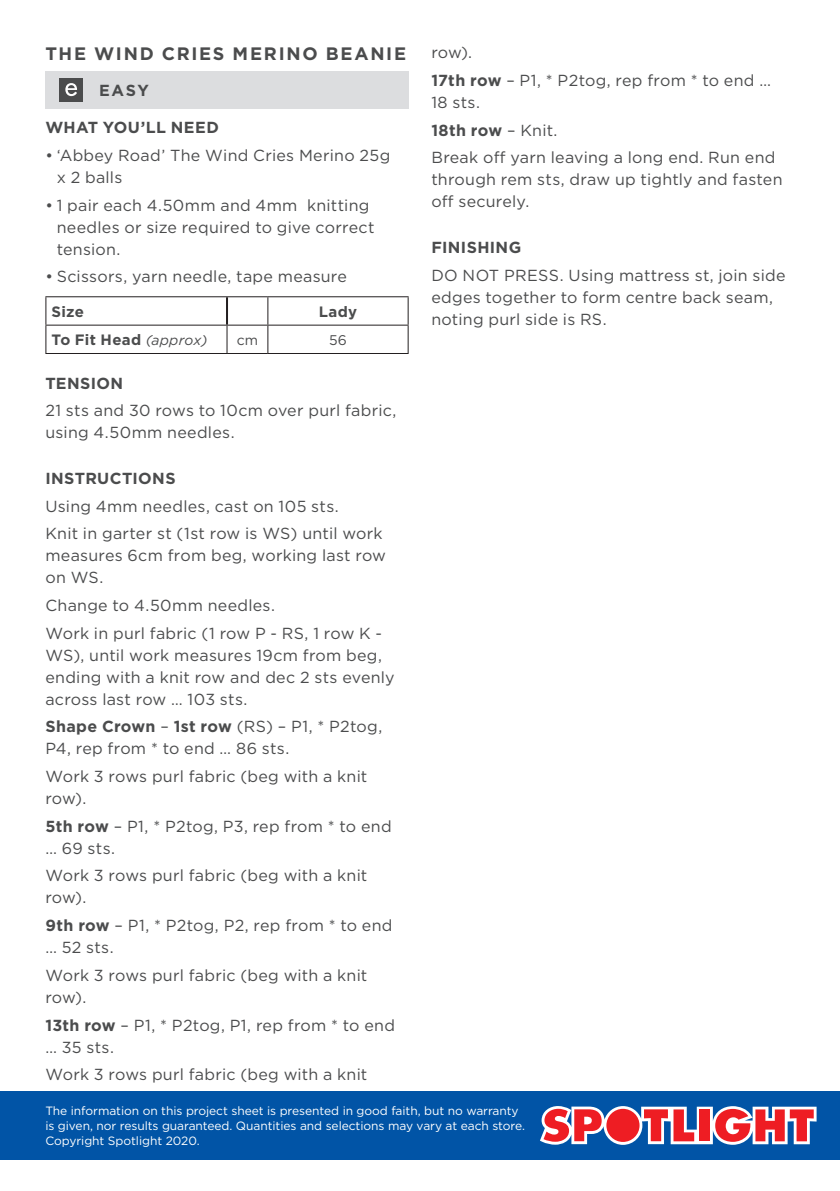
<style>
.page{position:relative;width:840px;height:1191px;background:#fff}
.page>*{position:absolute;margin:0;border:0;box-sizing:border-box;transform-origin:0 0}
.COPY{font:700 18px "Gotham";letter-spacing:.095em;color:#4b4c4d}
.COPY-2{font:16px/22px "Gotham";letter-spacing:.015em;color:#4b4c4d}
.COPY-3{font:700 16px "Gotham";letter-spacing:.025em;color:#4b4c4d}
.t1{font:700 15px "Gotham";letter-spacing:.02em;color:#4b4c4d}
.t2{font:14px "Gotham";color:#4b4c4d}
.t3{font:12px/15px "Gotham";letter-spacing:-.005em;color:#fff}
.s1{font-weight:400;font-style:italic;font-size:14px}
.s2{font-weight:700}
.s3{font-weight:400}
</style>
<div class="page">
<hr style="left:226px;top:297px;width:2px;height:28px;background:#231f20">
<hr style="left:45px;top:296px;width:182px;height:1px;background:#231f20">
<hr style="left:227px;top:296px;width:41px;height:1px;background:#231f20">
<hr style="left:268px;top:296px;width:140px;height:1px;background:#231f20">
<hr style="left:45px;top:325px;width:182px;height:1px;background:#231f20">
<svg style="left:45px;top:297px;width:1px;height:56px"></svg>
<hr style="left:227px;top:325px;width:41px;height:1px;background:#231f20">
<svg style="left:226px;top:326px;width:1px;height:27px"></svg>
<hr style="left:268px;top:325px;width:140px;height:1px;background:#231f20">
<svg style="left:267px;top:297px;width:1px;height:56px"></svg>
<svg style="left:407px;top:297px;width:1px;height:56px"></svg>
<hr style="left:45px;top:353px;width:182px;height:1px;background:#231f20">
<hr style="left:227px;top:353px;width:41px;height:1px;background:#231f20">
<hr style="left:268px;top:353px;width:140px;height:1px;background:#231f20">
<div style="left:45px;top:71px;width:363px;height:37px;background:#dcdddf"></div>
<div style="left:59px;top:78px;width:24px;height:23px;background:#4b4c4d"></div>
<svg style="left:65px;top:83px;width:12px;height:13px"></svg>
<div style="left:0;top:1090px;width:839px;height:69px;background:#0154a6"></div>
<svg style="left:540px;top:1106px;width:276px;height:38px;background:#c67183"></svg>
<p class="COPY" style="left:45px;top:41px;width:362px">THE WIND CRIES MERINO BEANIE</p>
<p class="COPY-3" style="left:99px;top:80px;width:51px">EASY</p>
<p class="COPY-3" style="left:45px;top:117px;width:175px">WHAT YOU’LL NEED</p>
<p class="COPY-2" style="left:57px;top:144px;width:335px;text-indent:-11px">• ‘Abbey Road’ The Wind Cries Merino 25g x 2 balls</p>
<p class="COPY-2" style="left:57px;top:193px;width:319px;text-indent:-11px">• 1 pair each 4.50mm and 4mm knitting needles or size required to give correct tension.</p>
<p class="COPY-2" style="left:45px;top:265px;width:303px">• Scissors, yarn needle, tape measure</p>
<p class="t1" style="left:52px;top:302px;width:34px">Size</p>
<p class="t1" style="left:318px;top:302px;width:40px">Lady</p>
<p class="t1" style="left:52px;top:330px;width:157px">To Fit Head <span class="s1">(approx)</span></p>
<p class="t2" style="left:236px;top:331px;width:23px">cm</p>
<p class="t2" style="left:329px;top:331px;width:19px">56</p>
<p class="COPY-3" style="left:45px;top:372px;width:79px">TENSION</p>
<p class="COPY-2" style="left:45px;top:399px;width:352px">21 sts and 30 rows to 10cm over purl fabric, using 4.50mm needles.</p>
<p class="COPY-3" style="left:45px;top:467px;width:132px">INSTRUCTIONS</p>
<p class="COPY-2" style="left:45px;top:494px;width:295px">Using 4mm needles, cast on 105 sts.</p>
<p class="COPY-2" style="left:45px;top:522px;width:342px">Knit in garter st (1st row is WS) until work measures 6cm from beg, working last row on WS.</p>
<p class="COPY-2" style="left:45px;top:594px;width:231px">Change to 4.50mm needles.</p>
<p class="COPY-2" style="left:45px;top:621px;width:350px">Work in purl fabric (1 row P - RS, 1 row K - WS), until work measures 19cm from beg, ending with a knit row and dec 2 sts evenly across last row … 103 sts.</p>
<p class="COPY-2" style="left:45px;top:715px;width:338px"><span class="s2">Shape Crown</span> – <span class="s2">1st row</span> (RS) – P1, * P2tog,<br>P4, rep from * to end … 86 sts.</p>
<p class="COPY-2" style="left:45px;top:765px;width:323px">Work 3 rows purl fabric (beg with a knit row).</p>
<p class="COPY-2" style="left:45px;top:814px;width:347px"><span class="s2">5th row</span> – P1, * P2tog, P3, rep from * to end … 69 sts.</p>
<p class="COPY-2" style="left:45px;top:864px;width:323px">Work 3 rows purl fabric (beg with a knit row).</p>
<p class="COPY-2" style="left:45px;top:914px;width:348px"><span class="s2">9th row</span> – P1, * P2tog, P2, rep from * to end … 52 sts.</p>
<p class="COPY-2" style="left:45px;top:963px;width:323px">Work 3 rows purl fabric (beg with a knit row).</p>
<p class="COPY-2" style="left:45px;top:1013px;width:351px"><span class="s2">13th row</span> – P1, * P2tog, P1, rep from * to end … 35 sts.</p>
<p class="COPY-2" style="left:45px;top:1063px;width:323px">Work 3 rows purl fabric (beg with a knit</p>
<p class="COPY-2" style="left:431px;top:41px;width:42px">row).</p>
<p class="COPY-2" style="left:431px;top:69px;width:341px"><span class="s2">17th row</span> – P1, * P2tog, rep from * to end …<br>18 sts.</p>
<p class="COPY-3" style="left:431px;top:119px;width:127px">18th row <span class="s3">– Knit.</span></p>
<p class="COPY-2" style="left:431px;top:146px;width:352px">Break off yarn leaving a long end. Run end through rem sts, draw up tightly and fasten off securely.</p>
<p class="COPY-3" style="left:431px;top:237px;width:91px">FINISHING</p>
<p class="COPY-2" style="left:431px;top:264px;width:355px">DO NOT PRESS. Using mattress st, join side edges together to form centre back seam, noting purl side is RS.</p>
<p class="t3" style="left:45px;top:1103px;width:481px">The information on this project sheet is presented in good faith, but no warranty is given, nor results guaranteed. Quantities and selections may vary at each store.<br>Copyright Spotlight 2020.</p>
</div>
